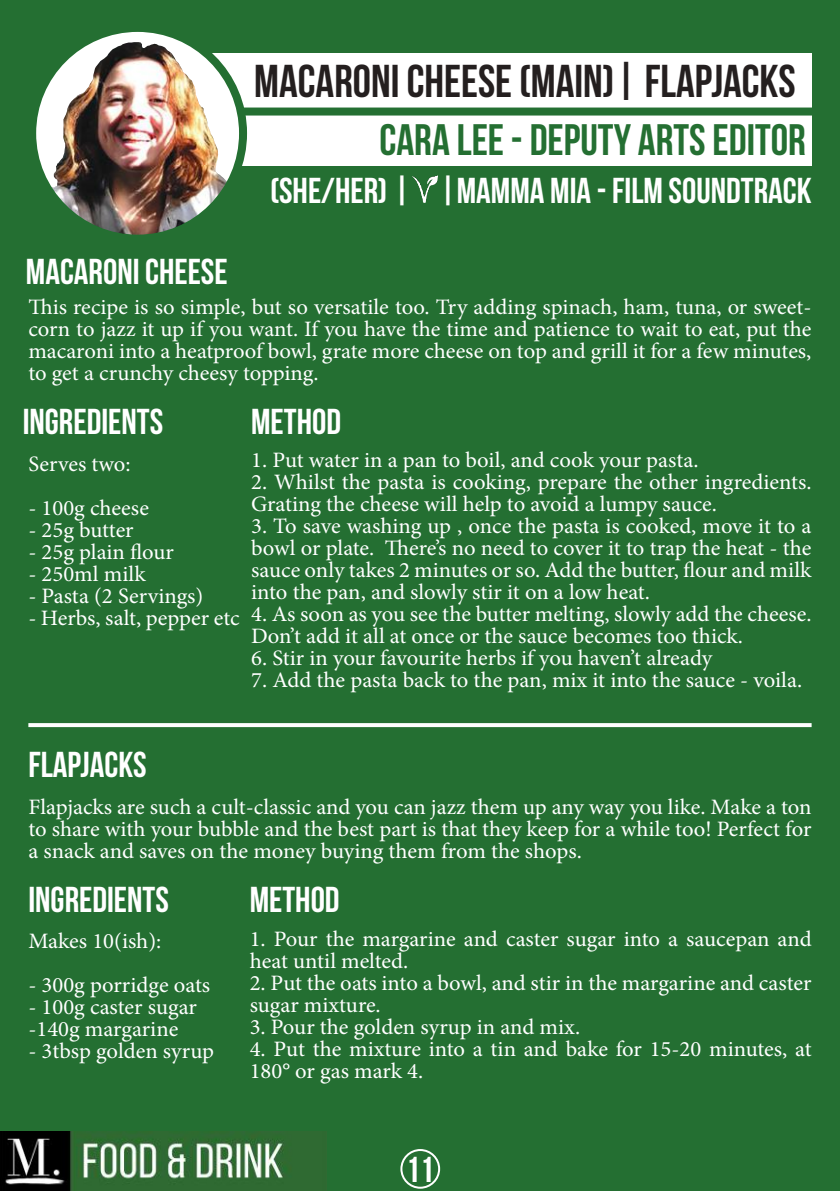
<style>
.page{position:relative;width:840px;height:1191px;background:#fff}
.page>*{position:absolute;margin:0;border:0;box-sizing:border-box;transform-origin:0 0}
.t1{font:46px "Bebas Neue";color:#241f1f}
.t2{font:44px "Bebas Neue";color:#246f32}
.t3{font:36px "Bebas Neue";color:#fff}
.t4{font:22px/22px "Minion Pro";color:#fff}
</style>
<div class="page">
<div style="left:0;top:0;width:839px;height:1191px;background:#246f32"></div>
<div style="left:136px;top:53px;width:675px;height:113px;background:#fff"></div>
<img style="left:0;top:1131px;width:327px;height:59px">
<div style="left:187px;top:107px;width:633px;height:8px;background:#246f32"></div>
<svg style="left:32px;top:28px;width:211px;height:211px;fill:#fff"></svg>
<img style="left:49px;top:42px;width:181px;height:192px">
<div style="left:28px;top:24px;width:219px;height:219px;border:8px solid #246f32;border-radius:50%"></div>
<img style="left:412px;top:176px;width:25px;height:26px">
<div style="left:400px;top:1149px;width:40px;height:39px;border:2px solid #fff;border-radius:50%"></div>
<svg style="left:28px;top:723px;width:783px;height:4px;background:#f9fbf9"></svg>
<h1 class="t1" style="left:254px;top:56px;width:542px">MACARONI CHEESE (MAIN)| FLAPJACKS</h1>
<h2 class="t2" style="left:379px;top:116px;width:428px">CARA LEE - DEPUTY ARTS EDITOR</h2>
<h3 class="t3" style="left:26px;top:252px;width:203px">MACARONI CHEESE</h3>
<h3 class="t3" style="left:270px;top:171px;width:542px">(SHE/HER) | |MAMMA MIA - FILM SOUNDTRACK</h3>
<p class="t4" style="left:28px;top:296px;width:784px;text-align:justify">This recipe is so simple, but so versatile too. Try adding spinach, ham, tuna, or sweet&shy;corn to jazz it up if you want. If you have the time and patience to wait to eat, put the macaroni into a heatproof bowl, grate more cheese on top and grill it for a few minutes, to get a crunchy cheesy topping.</p>
<h3 class="t3" style="left:23px;top:402px;width:142px">INGREDIENTS</h3>
<h3 class="t3" style="left:251px;top:402px;width:91px">METHOD</h3>
<p class="t4" style="left:28px;top:453px;width:104px">Serves two:</p>
<p class="t4" style="left:28px;top:497px;width:122px">- 100g cheese</p>
<p class="t4" style="left:28px;top:519px;width:107px">- 25g butter</p>
<p class="t4" style="left:28px;top:541px;width:147px">- 25g plain flour</p>
<p class="t4" style="left:28px;top:563px;width:119px">- 250ml milk</p>
<p class="t4" style="left:28px;top:585px;width:176px">- Pasta (2 Servings)</p>
<p class="t4" style="left:28px;top:607px;width:213px">- Herbs, salt, pepper etc</p>
<p class="t4" style="left:251px;top:449px;width:448px">1. Put water in a pan to boil, and cook your pasta.</p>
<p class="t4" style="left:251px;top:471px;width:561px">2. Whilst the pasta is cooking, prepare the other ingredients.<br>Grating the cheese will help to avoid a lumpy sauce.</p>
<p class="t4" style="left:251px;top:515px;width:561px;text-align:justify">3. To save washing up , once the pasta is cooked, move it to a bowl or plate. There’s no need to cover it to trap the heat - the sauce only takes 2 minutes or so. Add the butter, flour and milk into the pan, and slowly stir it on a low heat.</p>
<p class="t4" style="left:251px;top:603px;width:561px">4. As soon as you see the butter melting, slowly add the cheese.<br>Don’t add it all at once or the sauce becomes too thick.</p>
<p class="t4" style="left:251px;top:647px;width:462px">6. Stir in your favourite herbs if you haven’t already</p>
<p class="t4" style="left:251px;top:669px;width:552px">7. Add the pasta back to the pan, mix it into the sauce - voila.</p>
<h3 class="t3" style="left:28px;top:745px;width:120px">FLAPJACKS</h3>
<p class="t4" style="left:28px;top:796px;width:784px;text-align:justify">Flapjacks are such a cult-classic and you can jazz them up any way you like. Make a ton to share with your bubble and the best part is that they keep for a while too! Perfect for a snack and saves on the money buying them from the shops.</p>
<h3 class="t3" style="left:28px;top:879px;width:142px">INGREDIENTS</h3>
<h3 class="t3" style="left:249px;top:879px;width:91px">METHOD</h3>
<p class="t4" style="left:28px;top:930px;width:134px">Makes 10(ish):</p>
<p class="t4" style="left:28px;top:974px;width:183px">- 300g porridge oats</p>
<p class="t4" style="left:28px;top:996px;width:170px">- 100g caster sugar -140g margarine</p>
<p class="t4" style="left:28px;top:1040px;width:187px">- 3tbsp golden syrup</p>
<p class="t4" style="left:249px;top:928px;width:563px">1. Pour the margarine and caster sugar into a saucepan and heat until melted.</p>
<p class="t4" style="left:249px;top:972px;width:563px">2. Put the oats into a bowl, and stir in the margarine and caster sugar mixture.</p>
<p class="t4" style="left:249px;top:1016px;width:332px">3. Pour the golden syrup in and mix.</p>
<p class="t4" style="left:249px;top:1038px;width:563px">4. Put the mixture into a tin and bake for 15-20 minutes, at<br>180° or gas mark 4.</p>
<h3 class="t3" style="left:405px;top:1149px;width:30px">11</h3>
</div>
